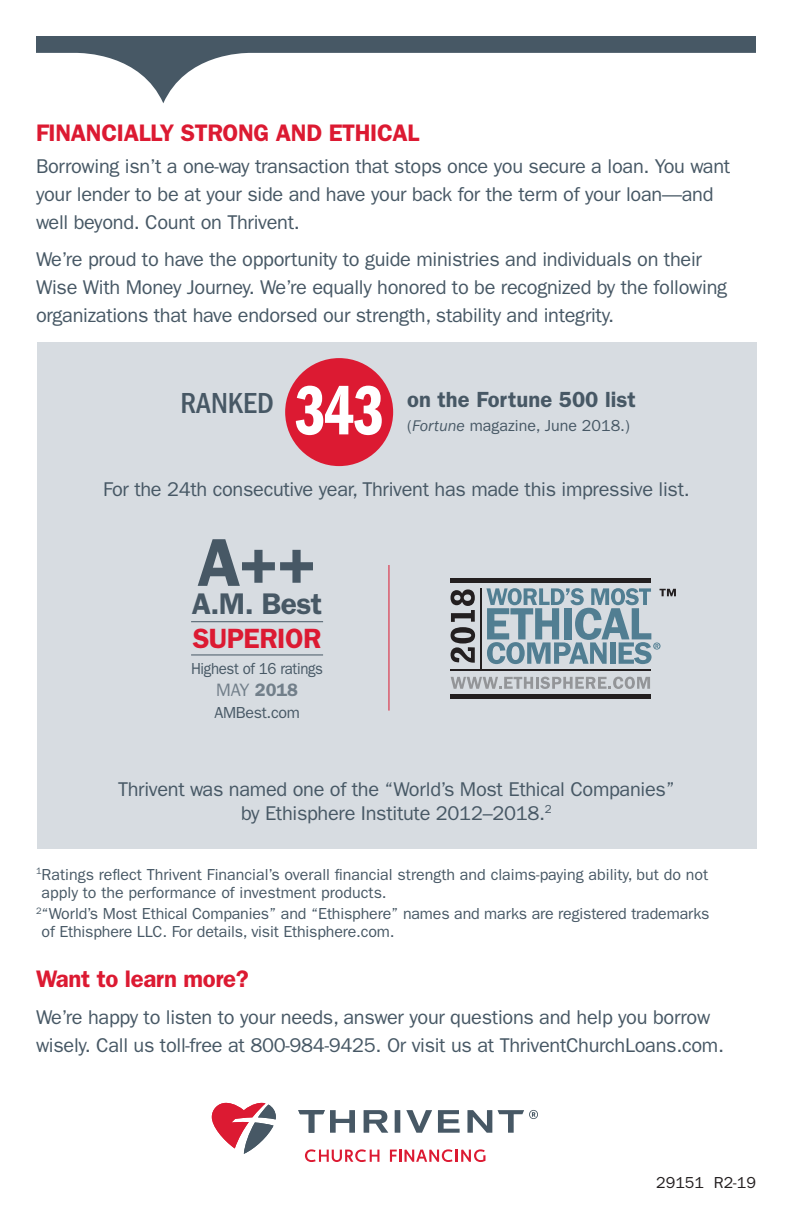
<style>
.page{position:relative;width:792px;height:1224px;background:#fff}
.page>*{position:absolute;margin:0;border:0;box-sizing:border-box;transform-origin:0 0}
.Body{font:72px "ITC Franklin Gothic Std Dm Cp";color:#fff}
.Head{font:600 68px "ITC Franklin Gothic Std";color:#475865}
.Head-2{font:600 30px "ITC Franklin Gothic Std";color:#475865}
.Body-2{font:500 condensed 30px "ITC Franklin Gothic Std";color:#475865}
.Head-3{font:600 28px "ITC Franklin Gothic Std";letter-spacing:-.02em;color:#dc1a32}
.Subhead{font:600 24px "ITC Franklin Gothic Std";letter-spacing:-.015em;color:#dc1a32}
.Body-3{font:600 22px "ITC Franklin Gothic Std";color:#475865}
.Text{font:20px/28px "ITC Franklin Gothic Std";letter-spacing:-.015em;color:#475865}
.Head-4{font:600 18px "ITC Franklin Gothic Std";color:#727f8a}
.Body-4{font:16px/18px "ITC Franklin Gothic Std";color:#475865}
.Head-5{font:16px "ITC Franklin Gothic Std";letter-spacing:-.025em;color:#475865;scale:.94 1}
.t1{font:16px "ITC Franklin Gothic Std";color:#231f20}
.Head-6{font:16px "ITC Franklin Gothic Std";letter-spacing:-.025em;color:#475865}
.s1{font-style:italic}
.s2{font-weight:400}
</style>
<div class="page">
<svg style="left:212px;top:1103px;width:64px;height:51px"></svg>
<svg style="left:390px;top:1149px;width:95px;height:13px"></svg>
<svg style="left:305px;top:1149px;width:74px;height:13px"></svg>
<div style="left:395px;top:1110px;width:5px;height:23px;background:#475865"></div>
<svg style="left:406px;top:1110px;width:26px;height:23px"></svg>
<svg style="left:438px;top:1110px;width:22px;height:23px"></svg>
<svg style="left:467px;top:1110px;width:25px;height:23px"></svg>
<svg style="left:298px;top:1110px;width:57px;height:23px"></svg>
<svg style="left:364px;top:1110px;width:24px;height:23px"></svg>
<svg style="left:498px;top:1110px;width:40px;height:23px"></svg>
<svg style="left:36px;top:36px;width:720px;height:67px"></svg>
<div style="left:37px;top:342px;width:720px;height:507px;background:#d7dce1"></div>
<div style="left:285px;top:358px;width:108px;height:108px;background:#dc1a32;border-radius:50%"></div>
<hr style="left:191px;top:621px;width:132px;height:1px;background:#475865">
<hr style="left:191px;top:654px;width:132px;height:1px;background:#475865">
<hr style="left:480px;top:588px;width:2px;height:82px;background:#231f20">
<svg style="left:451px;top:677px;width:199px;height:12px"></svg>
<hr style="left:451px;top:670px;width:200px;height:1px;background:#231f20">
<div style="left:451px;top:578px;width:200px;height:5px;background:#231f20"></div>
<div style="left:450px;top:694px;width:201px;height:5px;background:#231f20"></div>
<svg style="left:486px;top:588px;width:190px;height:76px"></svg>
<svg style="left:451px;top:589px;width:24px;height:74px"></svg>
<hr style="left:389px;top:565px;width:1px;height:146px;background:#dc1a32">
<p class="Subhead" style="left:36px;top:118px;width:385px">FINANCIALLY STRONG AND ETHICAL</p>
<p class="Text" style="left:36px;top:153px;width:696px">Borrowing isn’t a one-way transaction that stops once you secure a loan. You want your lender to be at your side and have your back for the term of your loan—and well beyond. Count on Thrivent.</p>
<p class="Text" style="left:36px;top:246px;width:693px">We’re proud to have the opportunity to guide ministries and individuals on their<br>Wise With Money Journey. We’re equally honored to be recognized by the following organizations that have endorsed our strength, stability and integrity.</p>
<p class="Body" style="left:295px;top:371px;width:91px">343</p>
<p class="Body-2" style="left:180px;top:386px;width:95px">RANKED</p>
<p class="Body-3" style="left:407px;top:387px;width:230px">on the Fortune 500 list</p>
<p class="Body-4" style="left:407px;top:417px;width:224px">(<span class="s1">Fortune</span> magazine, June 2018.)</p>
<p class="Text" style="left:103px;top:476px;width:588px">For the 24th consecutive year, Thrivent has made this impressive list.</p>
<p class="Head" style="left:197px;top:522px;width:121px">A++</p>
<p class="Head-2" style="left:192px;top:586px;width:132px">A.M. Best</p>
<p class="Head-3" style="left:193px;top:622px;width:130px">SUPERIOR</p>
<p class="Head-5" style="left:191px;top:659px;width:142px">Highest of 16 ratings</p>
<p class="Head-4" style="left:216px;top:679px;width:83px"><span class="s2">MAY</span> 2018</p>
<p class="Head-6" style="left:214px;top:703px;width:87px">AMBest.com</p>
<p class="Text" style="left:118px;top:777px;width:558px;line-height:24px;text-align:center">Thrivent was named one of the “World’s Most Ethical Companies” by Ethisphere Institute 2012–2018.<sup>2</sup></p>
<p class="Body-4" style="left:42px;top:865px;width:668px;text-indent:-6px"><sup>1</sup>Ratings reflect Thrivent Financial’s overall financial strength and claims-paying ability, but do not apply to the performance of investment products.</p>
<p class="Body-4" style="left:42px;top:905px;width:669px;text-indent:-6px"><sup>2</sup>“World’s Most Ethical Companies” and “Ethisphere” names and marks are registered trademarks of Ethisphere LLC. For details, visit Ethisphere.com.</p>
<p class="Subhead" style="left:36px;top:964px;width:214px">Want to learn more?</p>
<p class="Text" style="left:36px;top:1003px;width:690px">We’re happy to listen to your needs, answer your questions and help you borrow wisely. Call us toll-free at 800-984-9425. Or visit us at ThriventChurchLoans.com.</p>
<p class="t1" style="left:656px;top:1173px;width:101px">29151 R2-19</p>
</div>
